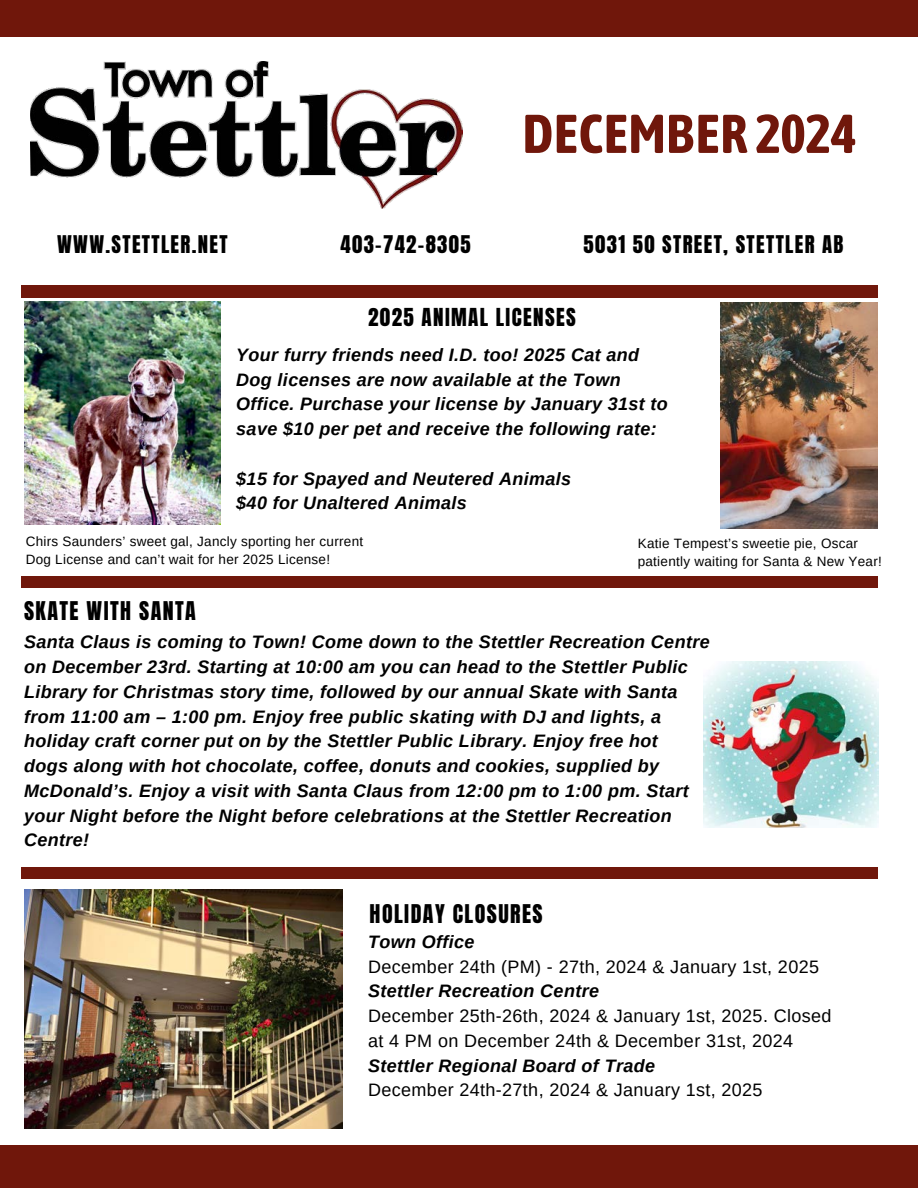
<style>
.page{position:relative;width:918px;height:1188px;background:#fff}
.page>*{position:absolute;margin:0;border:0;box-sizing:border-box;transform-origin:0 0}
.t1{font:700 54.45px "Asap Condensed";color:#70170b}
.t2{font:21.9px "Anton";letter-spacing:.065em;color:#000}
.t3{font:21px "Anton";letter-spacing:.065em;color:#000}
.t4{font:20.7px "Anton";letter-spacing:.065em;color:#000}
.t5{font:italic 700 18px/24.8px "Arimo";letter-spacing:.02em;color:#000}
.t6{font:18px/24.8px "Arimo";letter-spacing:.02em;color:#000}
.t7{font:13.5px "Arimo";letter-spacing:.02em;color:#000}
.s1{font-weight:700;font-style:italic}
</style>
<div class="page">
<div style="left:22px;top:285px;width:856px;height:13px;background:#70170b"></div>
<div style="left:0;top:0;width:918px;height:37px;background:#70170b"></div>
<div style="left:0;top:1145px;width:918px;height:43px;background:#70170b"></div>
<img style="left:30px;top:61px;width:432px;height:148px">
<div style="left:22px;top:867px;width:856px;height:12px;background:#70170b"></div>
<div style="left:22px;top:577px;width:856px;height:11px;background:#70170b"></div>
<img style="left:24px;top:302px;width:197px;height:222px">
<img style="left:720px;top:303px;width:158px;height:226px">
<img style="left:704px;top:661px;width:174px;height:167px">
<img style="left:24px;top:890px;width:318px;height:238px">
<h2 class="t1" style="left:522px;top:102px;width:335px">DECEMBER 2024</h2>
<h2 class="t4" style="left:57px;top:230px;width:172px">WWW.STETTLER.NET</h2>
<h2 class="t4" style="left:341px;top:230px;width:132px">403-742-8305</h2>
<h2 class="t4" style="left:584px;top:230px;width:261px">5031 50 STREET, STETTLER AB</h2>
<p class="t3" style="left:368px;top:302px;width:209px">2025 ANIMAL LICENSES</p>
<h3 class="t5" style="left:236px;top:342px;width:433px">Your furry friends need I.D. too! 2025 Cat and Dog licenses are now available at the Town Office. Purchase your license by January 31st to save $10 per pet and receive the following rate:</h3>
<p class="t5" style="left:236px;top:466px;width:337px">$15 for Spayed and Neutered Animals $40 for Unaltered Animals</p>
<p class="t7" style="left:26px;top:534px;width:339px">Chirs Saunders’ sweet gal, Jancly sporting her current</p>
<p class="t7" style="left:26px;top:552px;width:306px">Dog License and can’t wait for her 2025 License!</p>
<p class="t7" style="left:638px;top:536px;width:222px">Katie Tempest’s sweetie pie, Oscar</p>
<p class="t7" style="left:638px;top:554px;width:246px">patiently waiting for Santa &amp; New Year!</p>
<h3 class="t2" style="left:24px;top:595px;width:173px">SKATE WITH SANTA</h3>
<h2 class="t5" style="left:24px;top:630px;width:687px">Santa Claus is coming to Town! Come down to the Stettler Recreation Centre on December 23rd. Starting at 10:00 am you can head to the Stettler Public Library for Christmas story time, followed by our annual Skate with Santa from 11:00 am – 1:00 pm. Enjoy free public skating with DJ and lights, a holiday craft corner put on by the Stettler Public Library. Enjoy free hot<br>dogs along with hot chocolate, coffee, donuts and cookies, supplied by McDonald’s. Enjoy a visit with Santa Claus from 12:00 pm to 1:00 pm. Start your Night before the Night before celebrations at the Stettler Recreation Centre!</h2>
<h1 class="t2" style="left:370px;top:898px;width:175px">HOLIDAY CLOSURES</h1>
<p class="t6" style="left:368px;top:929px;width:465px"><span class="s1">Town Office<br></span>December 24th (PM) - 27th, 2024 &amp; January 1st, 2025<br><span class="s1">Stettler Recreation Centre<br></span>December 25th-26th, 2024 &amp; January 1st, 2025. Closed at 4 PM on December 24th &amp; December 31st, 2024<br><span class="s1">Stettler Regional Board of Trade<br></span>December 24th-27th, 2024 &amp; January 1st, 2025</p>
</div>
